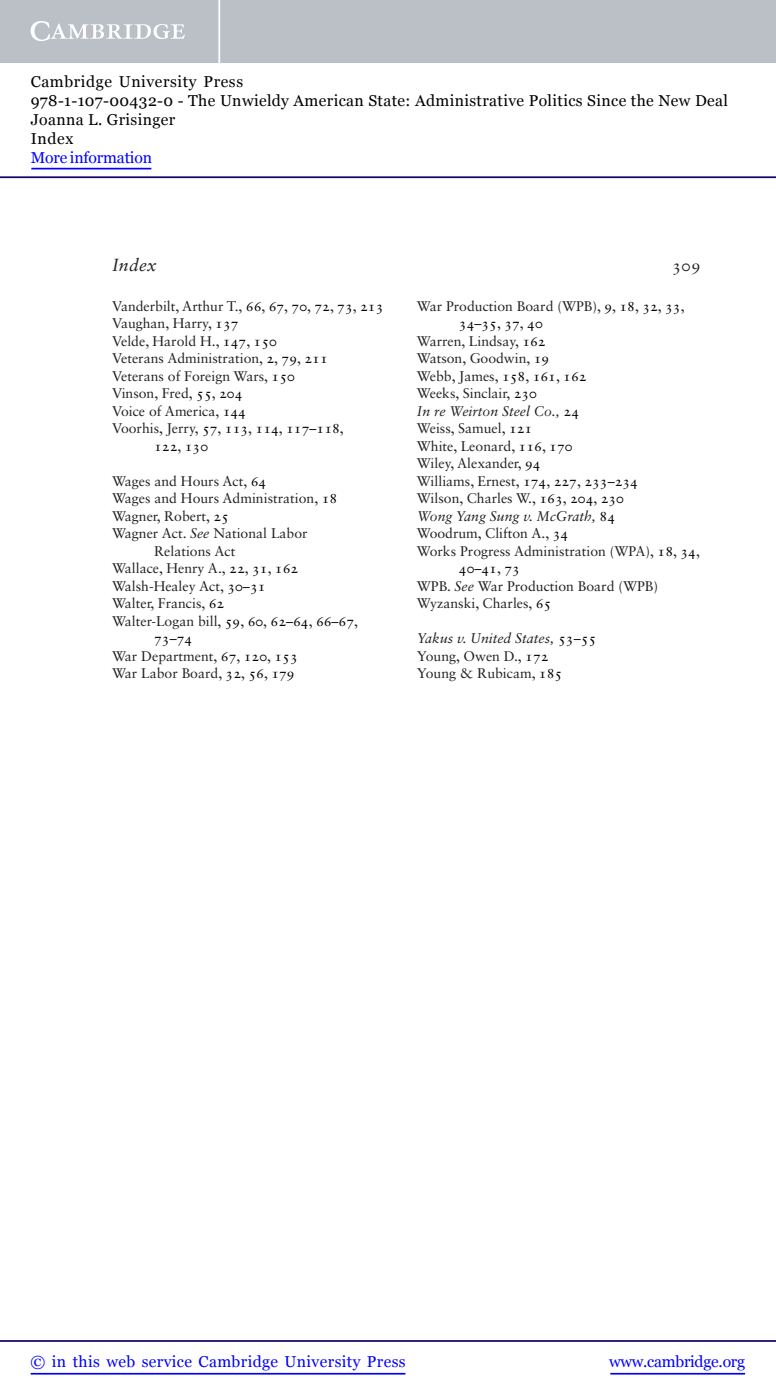
<style>
.page{position:relative;width:776px;height:1400px;background:#fff}
.page>*{position:absolute;margin:0;border:0;box-sizing:border-box;transform-origin:0 0}
.t1{font:italic 17.5px "Sabon LT Std";letter-spacing:.015em;color:#231f20}
.t2{font:16.62px "Sabon LT Std";color:#231f20}
.t3{font:15.75px/18.9px "Georgia";letter-spacing:.025em;color:#000}
.t4{font:15.75px "Georgia";letter-spacing:.025em;color:#00f}
.t5{font:15.75px "Georgia";letter-spacing:-.015em;color:#00f}
.t6{font:15.75px "Georgia";letter-spacing:-.01em;color:#00f}
.t7{font:14px/17.5px "Sabon LT Std";color:#231f20}
.t8{font:italic 14px "Sabon LT Std";color:#231f20}
.t9{font:14px "Sabon LT Std";color:#000}
.s1{color:#000}
.s2{color:#231f20}
.s3{font-style:italic}
.s4{font-style:normal;color:#000}
</style>
<div class="page">
<div style="left:0;top:0;width:775px;height:63px;background:#bac0c6"></div>
<svg style="left:31px;top:21px;width:154px;height:20px"></svg>
<hr style="left:218px;top:0;width:2px;height:63px;background:#fff">
<hr style="left:0;top:176px;width:775px;height:2px;background:#150666">
<hr style="left:610px;top:1373px;width:134px;height:2px;background:#00f">
<hr style="left:0;top:1340px;width:775px;height:2px;background:#150666">
<hr style="left:31px;top:1373px;width:374px;height:2px;background:#00f">
<hr style="left:31px;top:168px;width:120px;height:1px;background:#00f">
<p class="t3" style="left:31px;top:72px;width:698px">Cambridge University Press<br>978-1-107-00432-0 - The Unwieldy American State: Administrative Politics Since the New Deal Joanna L. Grisinger<br>Index</p>
<p class="t6" style="left:31px;top:148px;width:123px">More information</p>
<p class="t1" style="left:112px;top:255px;width:46px">Index</p>
<p class="t2" style="left:672px;top:255px;width:30px">309</p>
<p class="t7" style="left:112px;top:297px;width:273px">Vanderbilt, Arthur T., <span class="s1">66</span>, <span class="s1">67</span>, <span class="s1">70</span>, <span class="s1">72</span>, <span class="s1">73</span>, <span class="s1">213</span></p>
<p class="t7" style="left:112px;top:315px;width:128px">Vaughan, Harry, <span class="s1">137</span></p>
<p class="t7" style="left:112px;top:332px;width:166px">Velde, Harold H., <span class="s1">147</span>, <span class="s1">150</span></p>
<p class="t7" style="left:112px;top:350px;width:217px">Veterans Administration, <span class="s1">2</span>, <span class="s1">79</span>, <span class="s1">211</span></p>
<p class="t7" style="left:112px;top:367px;width:184px">Veterans of Foreign Wars, <span class="s1">150</span></p>
<p class="t7" style="left:112px;top:385px;width:132px">Vinson, Fred, <span class="s1">55</span>, <span class="s1">204</span></p>
<p class="t7" style="left:112px;top:402px;width:135px">Voice of America, <span class="s1">144</span></p>
<p class="t7" style="left:112px;top:420px;width:233px">Voorhis, Jerry, <span class="s1">57</span>, <span class="s1">113</span>, <span class="s1">114</span>, <span class="s1">117–118</span>,</p>
<p class="t9" style="left:154px;top:438px;width:55px">122<span class="s2">,</span> 130</p>
<p class="t7" style="left:112px;top:472px;width:156px">Wages and Hours Act, <span class="s1">64</span></p>
<p class="t7" style="left:112px;top:490px;width:226px">Wages and Hours Administration, <span class="s1">18</span></p>
<p class="t7" style="left:112px;top:507px;width:118px">Wagner, Robert, <span class="s1">25</span></p>
<p class="t7" style="left:112px;top:525px;width:197px">Wagner Act. <span class="s3">See</span> National Labor</p>
<p class="t7" style="left:154px;top:542px;width:83px">Relations Act</p>
<p class="t7" style="left:112px;top:560px;width:188px">Wallace, Henry A., <span class="s1">22</span>, <span class="s1">31</span>, <span class="s1">162</span></p>
<p class="t7" style="left:112px;top:577px;width:155px">Walsh-Healey Act, <span class="s1">30–31</span></p>
<p class="t7" style="left:112px;top:595px;width:114px">Walter, Francis, <span class="s1">62</span></p>
<p class="t7" style="left:112px;top:612px;width:247px">Walter-Logan bill, <span class="s1">59</span>, <span class="s1">60</span>, <span class="s1">62–64</span>, <span class="s1">66–67</span>,</p>
<p class="t9" style="left:154px;top:630px;width:40px">73–74</p>
<p class="t7" style="left:112px;top:647px;width:187px">War Department, <span class="s1">67</span>, <span class="s1">120</span>, <span class="s1">153</span></p>
<p class="t7" style="left:112px;top:665px;width:184px">War Labor Board, <span class="s1">32</span>, <span class="s1">56</span>, <span class="s1">179</span></p>
<p class="t7" style="left:416px;top:297px;width:269px">War Production Board (WPB), <span class="s1">9</span>, <span class="s1">18</span>, <span class="s1">32</span>, <span class="s1">33</span>,</p>
<p class="t9" style="left:458px;top:315px;width:85px">34–35<span class="s2">,</span> 37<span class="s2">,</span> 40</p>
<p class="t7" style="left:416px;top:332px;width:130px">Warren, Lindsay, <span class="s1">162</span></p>
<p class="t7" style="left:416px;top:350px;width:134px">Watson, Goodwin, <span class="s1">19</span></p>
<p class="t7" style="left:416px;top:367px;width:171px">Webb, James, <span class="s1">158</span>, <span class="s1">161</span>, <span class="s1">162</span></p>
<p class="t7" style="left:416px;top:385px;width:122px">Weeks, Sinclair, <span class="s1">230</span></p>
<p class="t8" style="left:416px;top:403px;width:164px">In re Weirton Steel Co., <span class="s4">24</span></p>
<p class="t7" style="left:416px;top:420px;width:117px">Weiss, Samuel, <span class="s1">121</span></p>
<p class="t7" style="left:416px;top:437px;width:157px">White, Leonard, <span class="s1">116</span>, <span class="s1">170</span></p>
<p class="t7" style="left:416px;top:455px;width:125px">Wiley, Alexander, <span class="s1">94</span></p>
<p class="t7" style="left:416px;top:472px;width:222px">Williams, Ernest, <span class="s1">174</span>, <span class="s1">227</span>, <span class="s1">233–234</span></p>
<p class="t7" style="left:416px;top:490px;width:209px">Wilson, Charles W., <span class="s1">163</span>, <span class="s1">204</span>, <span class="s1">230</span></p>
<p class="t8" style="left:416px;top:508px;width:200px">Wong Yang Sung v. McGrath, <span class="s4">84</span></p>
<p class="t7" style="left:416px;top:525px;width:153px">Woodrum, Clifton A., <span class="s1">34</span></p>
<p class="t7" style="left:416px;top:542px;width:284px">Works Progress Administration (WPA), <span class="s1">18</span>, <span class="s1">34</span>,</p>
<p class="t9" style="left:458px;top:560px;width:62px">40–41<span class="s2">,</span> 73</p>
<p class="t7" style="left:416px;top:577px;width:242px">WPB. <span class="s3">See</span> War Production Board (WPB)</p>
<p class="t7" style="left:416px;top:595px;width:136px">Wyzanski, Charles, <span class="s1">65</span></p>
<p class="t7" style="left:416px;top:630px;width:181px"><span class="s3">Yakus v. United States,</span> <span class="s1">53–55<br></span>Young, Owen D., <span class="s1">172<br></span>Young &amp; Rubicam, <span class="s1">185</span></p>
<p class="t4" style="left:31px;top:1352px;width:376px">© in this web service Cambridge University Press</p>
<p class="t5" style="left:608px;top:1352px;width:137px">www.cambridge.org</p>
</div>
